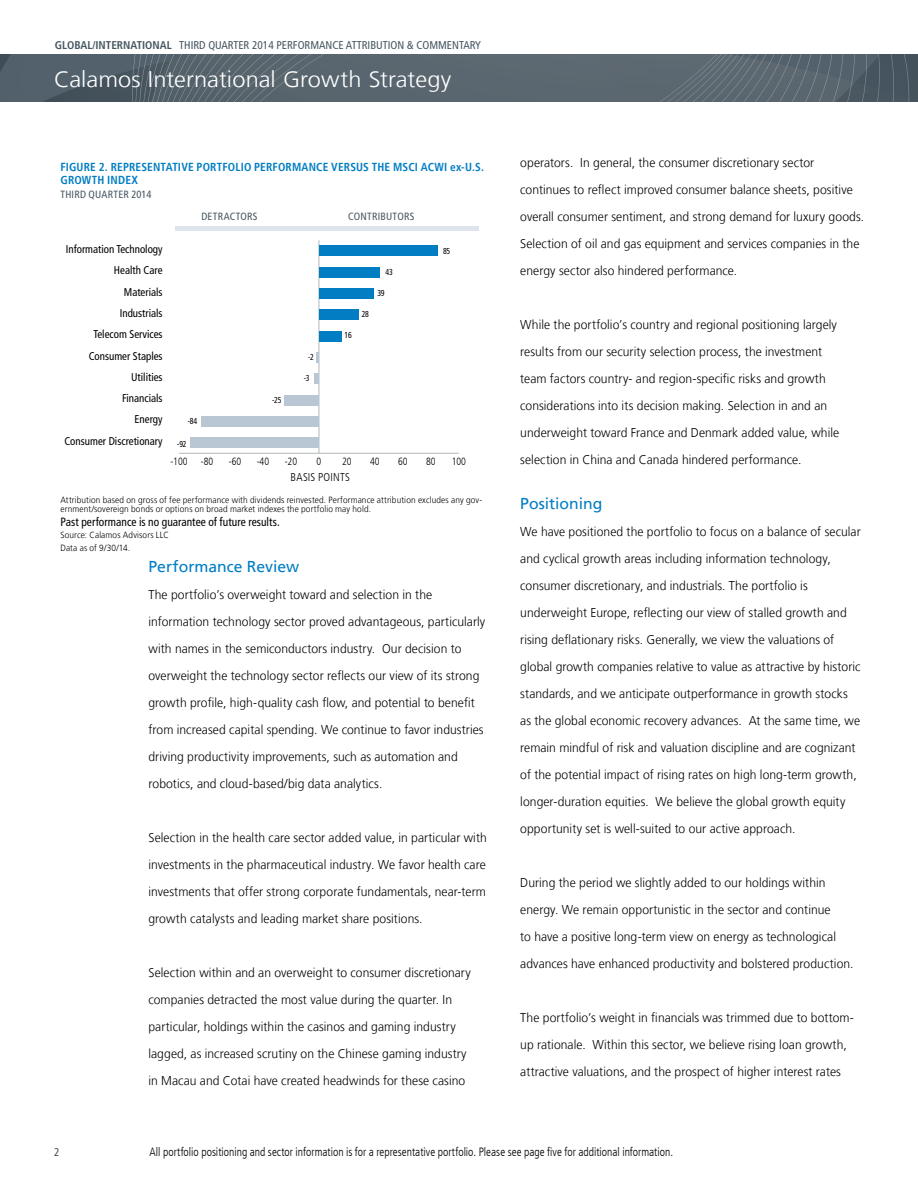
<style>
.page{position:relative;width:918px;height:1188px;background:#fff}
.page>*{position:absolute;margin:0;border:0;box-sizing:border-box;transform-origin:0 0}
.Strategy_Name_pg2-4{font:300 22.5px "Frutiger LT";color:#fff;scale:1.05 1}
.Subhead_285{font:15.75px "Frutiger LT";color:#007dc3}
.Body{font:300 12.75px/27px "Frutiger LT";letter-spacing:.005em;color:#000;scale:.95 1}
.Hedge{font:300 condensed 12px "Frutiger LT";color:#000;scale:.95 1}
.Hedge_bold_indent{font:condensed 12px "Frutiger LT";letter-spacing:.005em;color:#000;scale:.95 1}
.Head__table_285{font:700 condensed 11.7px/13.5px "Frutiger LT";letter-spacing:.015em;color:#007dc3}
.t1{font:condensed 11.25px "Frutiger LT";color:#000}
.Data_As_of{font:condensed 11.25px "Frutiger LT";color:#455560}
.t2{font:300 condensed 11.25px "Frutiger LT";letter-spacing:.02em;color:#000}
.t3{font:300 condensed 10.5px "Frutiger LT";color:#000;scale:.95 1}
.Headings__table_cent{font:condensed 10.5px "Frutiger LT";letter-spacing:.02em;color:#455560}
.Headings__table{font:condensed 10.5px "Frutiger LT";letter-spacing:.02em;color:#455560}
.source_copy_indent{font:300 9px/9px "Frutiger LT";letter-spacing:.015em;color:#000;scale:.92 1}
.t4{font:condensed 8.7px "Frutiger LT";letter-spacing:-.025em;color:#010101;scale:.9 1}
.s1{font-weight:700}
</style>
<div class="page">
<svg style="left:0;top:54px;width:918px;height:47px;background:#57646d"></svg>
<hr style="left:176px;top:226px;width:303px;height:4px;background:#dee4eb">
<hr style="left:179px;top:453px;width:280px;height:1px;background:#b0b7bb">
<hr style="left:319px;top:240px;width:1px;height:213px;background:#b0b7bb">
<div style="left:319px;top:246px;width:119px;height:10px;background:#007dc3"></div>
<div style="left:319px;top:267px;width:60px;height:11px;background:#007dc3"></div>
<div style="left:319px;top:288px;width:55px;height:11px;background:#007dc3"></div>
<div style="left:319px;top:309px;width:39px;height:11px;background:#007dc3"></div>
<div style="left:319px;top:331px;width:22px;height:10px;background:#007dc3"></div>
<svg style="left:316px;top:352px;width:3px;height:11px"></svg>
<hr style="left:315px;top:373px;width:4px;height:11px;background:#b9c7d4">
<div style="left:284px;top:395px;width:35px;height:10px;background:#b9c7d4"></div>
<div style="left:201px;top:416px;width:118px;height:11px;background:#b9c7d4"></div>
<div style="left:190px;top:437px;width:129px;height:11px;background:#b9c7d4"></div>
<p class="Data_As_of" style="left:55px;top:39px;width:428px"><span class="s1">GLOBAL/INTERNATIONAL</span> THIRD QUARTER 2014 PERFORMANCE ATTRIBUTION &amp; COMMENTARY</p>
<p class="Strategy_Name_pg2-4" style="left:54px;top:66px;width:380px">Calamos International Growth Strategy</p>
<p class="Head__table_285" style="left:60px;top:160px;width:425px">FIGURE 2. REPRESENTATIVE PORTFOLIO PERFORMANCE VERSUS THE MSCI ACWI ex-U.S.<br>GROWTH INDEX</p>
<p class="Headings__table" style="left:60px;top:188px;width:92px">THIRD QUARTER 2014</p>
<p class="Headings__table_cent" style="left:201px;top:210px;width:58px">DETRACTORS</p>
<p class="Headings__table_cent" style="left:348px;top:210px;width:68px">CONTRIBUTORS</p>
<p class="t1" style="left:66px;top:243px;width:98px">Information Technology</p>
<p class="t4" style="left:443px;top:246px;width:10px">85</p>
<p class="t1" style="left:114px;top:264px;width:50px">Health Care</p>
<p class="t4" style="left:386px;top:267px;width:10px">43</p>
<p class="t1" style="left:124px;top:285px;width:40px">Materials</p>
<p class="t4" style="left:377px;top:288px;width:10px">39</p>
<p class="t1" style="left:120px;top:306px;width:44px">Industrials</p>
<p class="t4" style="left:362px;top:309px;width:10px">28</p>
<p class="t1" style="left:93px;top:328px;width:71px">Telecom Services</p>
<p class="t4" style="left:345px;top:330px;width:10px">16</p>
<p class="t1" style="left:89px;top:349px;width:75px">Consumer Staples</p>
<p class="t1" style="left:131px;top:370px;width:33px">Utilities</p>
<p class="t4" style="left:308px;top:352px;width:8px">-2</p>
<p class="t4" style="left:304px;top:373px;width:8px">-3</p>
<p class="t1" style="left:122px;top:392px;width:42px">Financials</p>
<p class="t4" style="left:272px;top:395px;width:12px">-25</p>
<p class="t1" style="left:135px;top:413px;width:30px">Energy</p>
<p class="t4" style="left:188px;top:416px;width:12px">-84</p>
<p class="t1" style="left:64px;top:434px;width:100px">Consumer Discretionary</p>
<p class="t4" style="left:177px;top:439px;width:12px">-92</p>
<p class="t3" style="left:170px;top:456px;width:47px">-100 -80</p>
<p class="t3" style="left:229px;top:456px;width:15px">-60</p>
<p class="t3" style="left:257px;top:456px;width:15px">-40</p>
<p class="t3" style="left:285px;top:456px;width:15px">-20</p>
<p class="t3" style="left:317px;top:456px;width:7px">0</p>
<p class="t3" style="left:342px;top:456px;width:12px">20</p>
<p class="t3" style="left:370px;top:456px;width:12px">40</p>
<p class="t3" style="left:398px;top:456px;width:12px">60</p>
<p class="t3" style="left:426px;top:456px;width:12px">80</p>
<p class="t3" style="left:452px;top:456px;width:17px">100</p>
<p class="t2" style="left:291px;top:471px;width:61px">BASIS POINTS</p>
<p class="source_copy_indent" style="left:60px;top:496px;width:460px">Attribution based on gross of fee performance with dividends reinvested. Performance attribution excludes any gov&shy;ernment/sovereign bonds or options on broad market indexes the portfolio may hold.</p>
<p class="Hedge_bold_indent" style="left:60px;top:515px;width:232px">Past performance is no guarantee of future results.</p>
<p class="source_copy_indent" style="left:60px;top:531px;width:120px">Source: Calamos Advisors LLC</p>
<p class="source_copy_indent" style="left:60px;top:543px;width:77px">Data as of 9/30/14.</p>
<p class="Subhead_285" style="left:148px;top:557px;width:152px">Performance Review</p>
<p class="Body" style="left:148px;top:581px;width:356px">The portfolio’s overweight toward and selection in the information technology sector proved advantageous, particularly with names in the semiconductors industry. Our decision to overweight the technology sector reflects our view of its strong growth profile, high-quality cash flow, and potential to benefit from increased capital spending. We continue to favor industries driving productivity improvements, such as automation and robotics, and cloud-based/big data analytics.</p>
<p class="Body" style="left:148px;top:824px;width:358px;text-align:justify">Selection in the health care sector added value, in particular with investments in the pharmaceutical industry. We favor health care investments that offer strong corporate fundamentals, near-term growth catalysts and leading market share positions.</p>
<p class="Body" style="left:148px;top:959px;width:341px">Selection within and an overweight to consumer discretionary companies detracted the most value during the quarter. In particular, holdings within the casinos and gaming industry lagged, as increased scrutiny on the Chinese gaming industry in Macau and Cotai have created headwinds for these casino</p>
<p class="Body" style="left:520px;top:149px;width:364px">operators. In general, the consumer discretionary sector continues to reflect improved consumer balance sheets, positive overall consumer sentiment, and strong demand for luxury goods.<br>Selection of oil and gas equipment and services companies in the energy sector also hindered performance.</p>
<p class="Body" style="left:520px;top:311px;width:337px">While the portfolio’s country and regional positioning largely results from our security selection process, the investment team factors country- and region-specific risks and growth considerations into its decision making. Selection in and an underweight toward France and Denmark added value, while selection in China and Canada hindered performance.</p>
<p class="Subhead_285" style="left:520px;top:494px;width:84px">Positioning</p>
<p class="Body" style="left:520px;top:518px;width:360px">We have positioned the portfolio to focus on a balance of secular and cyclical growth areas including information technology, consumer discretionary, and industrials. The portfolio is underweight Europe, reflecting our view of stalled growth and rising deflationary risks. Generally, we view the valuations of global growth companies relative to value as attractive by historic standards, and we anticipate outperformance in growth stocks as the global economic recovery advances. At the same time, we remain mindful of risk and valuation discipline and are cognizant of the potential impact of rising rates on high long-term growth, longer-duration equities. We believe the global growth equity opportunity set is well-suited to our active approach.</p>
<p class="Body" style="left:520px;top:869px;width:352px">During the period we slightly added to our holdings within energy. We remain opportunistic in the sector and continue<br>to have a positive long-term view on energy as technological advances have enhanced productivity and bolstered production.</p>
<p class="Body" style="left:520px;top:1004px;width:353px">The portfolio’s weight in financials was trimmed due to bottom&shy;up rationale. Within this sector, we believe rising loan growth, attractive valuations, and the prospect of higher interest rates</p>
<p class="Data_As_of" style="left:54px;top:1145px;width:7px">2</p>
<p class="Hedge" style="left:149px;top:1145px;width:553px">All portfolio positioning and sector information is for a representative portfolio. Please see page five for additional information.</p>
</div>
